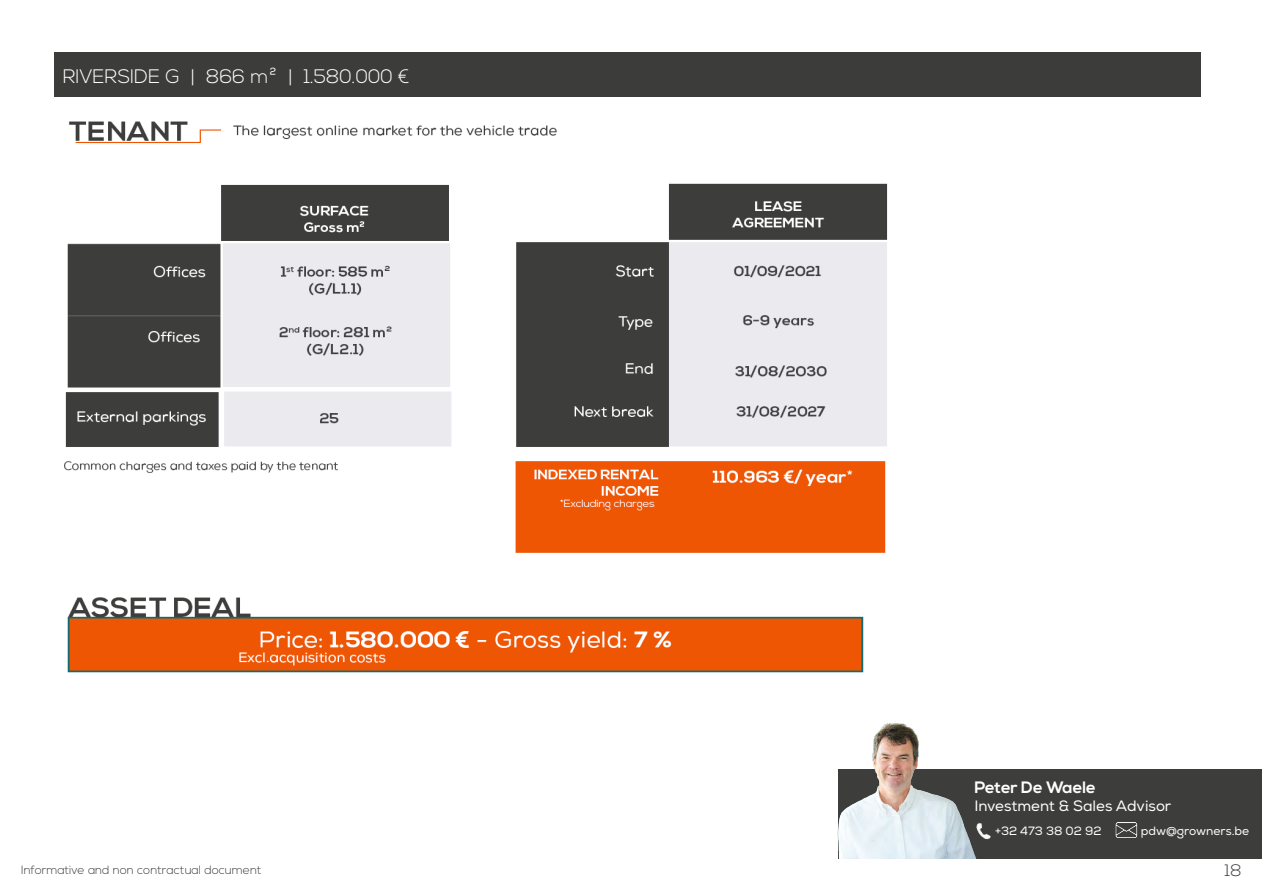
<style>
.page{position:relative;width:1263px;height:893px;background:#fff}
.page>*{position:absolute;margin:0;border:0;box-sizing:border-box;transform-origin:0 0}
.t1{font:300 19.5px "Nexa";color:#fff}
.t2{font:700 16.5px "Nexa";color:#fff}
.t3{font:300 16.5px "Nexa";color:#3c3c3b}
.t4{font:15px "Nexa";color:#fff}
.t5{font:300 12px "Nexa";color:#3c3c3b}
.t6{font:12px "Nexa";color:#fff}
</style>
<div class="page">
<div style="left:839px;top:769px;width:423px;height:90px;background:#3d3d3c"></div>
<img style="left:976px;top:823px;width:15px;height:17px">
<img style="left:1115px;top:822px;width:23px;height:16px">
<img style="left:837px;top:724px;width:139px;height:135px">
<img style="left:64px;top:121px;width:824px;height:552px">
<div style="left:54px;top:52px;width:1146px;height:45px;background:#3c3c3b"></div>
<h1 class="t1" style="left:63px;top:65px;width:348px">RIVERSIDE G | 866 m² | 1.580.000 €</h1>
<h2 class="t2" style="left:974px;top:777px;width:123px">Peter De Waele</h2>
<p class="t4" style="left:974px;top:796px;width:199px">Investment &amp; Sales Advisor</p>
<p class="t6" style="left:995px;top:824px;width:108px">+32 473 38 02 92</p>
<p class="t6" style="left:1141px;top:824px;width:110px">pdw@growners.be</p>
<p class="t5" style="left:21px;top:863px;width:242px">Informative and non contractual document</p>
<h2 class="t3" style="left:1225px;top:860px;width:18px">18</h2>
</div>
